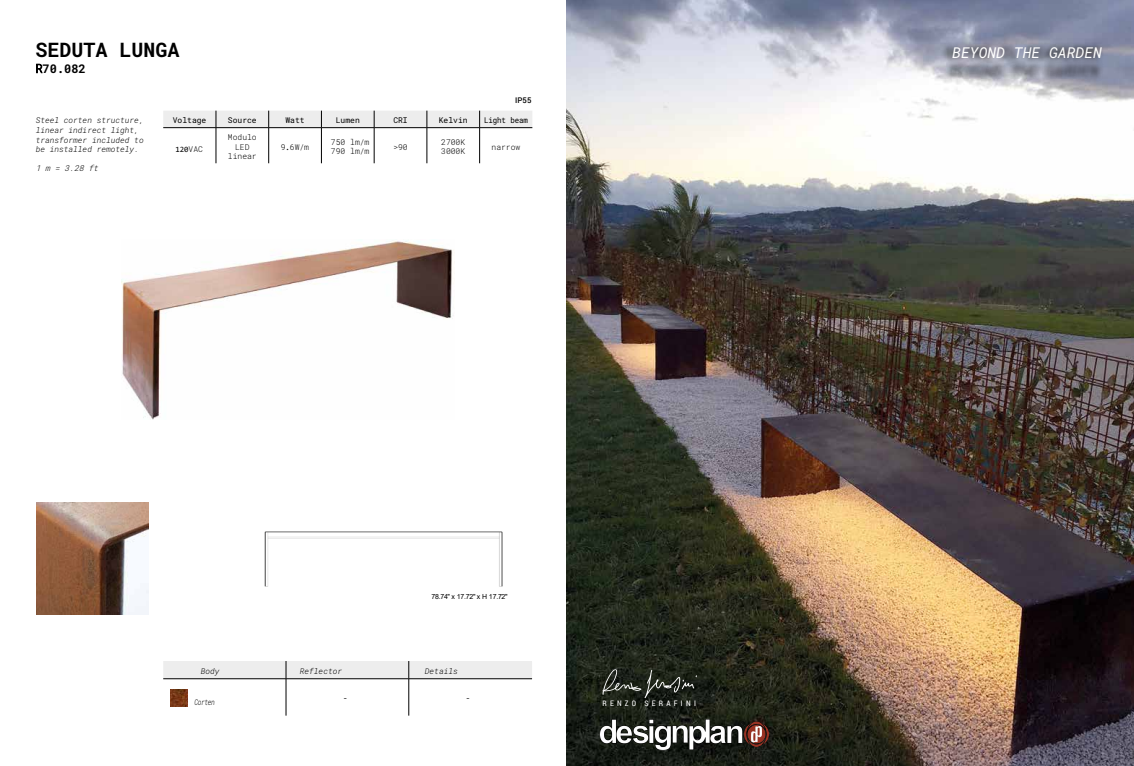
<style>
.page{position:relative;width:1134px;height:766px;background:#fff}
.page>*{position:absolute;margin:0;border:0;box-sizing:border-box;transform-origin:0 0}
.t1{font:700 20px "Roboto Mono";color:#000}
.t2{font:italic 15px "Roboto Mono";color:#fff}
.t3{font:700 12px "Roboto Mono";color:#000}
.t4{font:italic 300 8px/9.6px "Roboto Mono";color:#000}
.t5{font:300 8px/9.6px "Roboto Mono";color:#000}
.t6{font:8px "Roboto Mono";color:#000}
.t7{font:8px "Roboto Mono";color:#000;scale:.93 1}
.t8{font:italic 300 8px "Roboto Mono";color:#000}
.t9{font:8px "Consolas";color:#000}
.t10{font:italic 300 8px "Roboto Mono";color:#000;scale:.8 1}
.t11{font:500 7.8px "Roboto";color:#000}
.t12{font:7.6px "Roboto Condensed";letter-spacing:.43em;color:#fff}
.t13{font:7px "Arial";letter-spacing:-.04em;color:#000}
.s1{font-weight:300}
.s2{font-family:"Roboto Mono";font-weight:300}
.s3{font-family:"Consolas";font-weight:400}
</style>
<div class="page">
<div style="left:163px;top:111px;width:369px;height:16px;background:#ededed"></div>
<hr style="left:163px;top:127px;width:53px;height:1px;background:#000">
<hr style="left:216px;top:127px;width:53px;height:1px;background:#000">
<hr style="left:216px;top:128px;width:1px;height:35px;background:#000">
<hr style="left:269px;top:127px;width:52px;height:1px;background:#000">
<hr style="left:269px;top:128px;width:1px;height:35px;background:#000">
<hr style="left:321px;top:127px;width:53px;height:1px;background:#000">
<hr style="left:321px;top:128px;width:1px;height:35px;background:#000">
<hr style="left:374px;top:127px;width:53px;height:1px;background:#000">
<hr style="left:374px;top:128px;width:1px;height:35px;background:#000">
<hr style="left:427px;top:127px;width:53px;height:1px;background:#000">
<hr style="left:427px;top:128px;width:1px;height:35px;background:#000">
<hr style="left:480px;top:127px;width:52px;height:1px;background:#000">
<hr style="left:479px;top:128px;width:1px;height:35px;background:#000">
<img style="left:567px;top:0;width:567px;height:765px">
<svg style="left:602px;top:669px;width:95px;height:29px;background:#31362d"></svg>
<img style="left:36px;top:502px;width:113px;height:112px">
<img style="left:264px;top:531px;width:239px;height:56px">
<img style="left:122px;top:240px;width:332px;height:179px">
<div style="left:940px;top:41px;width:164px;height:41px;background:#000;opacity:.75"></div>
<div style="left:163px;top:661px;width:369px;height:17px;background:#ededed"></div>
<hr style="left:163px;top:678px;width:123px;height:1px;background:#000">
<hr style="left:286px;top:678px;width:123px;height:1px;background:#000">
<hr style="left:286px;top:678px;width:1px;height:37px;background:#000">
<hr style="left:409px;top:678px;width:123px;height:1px;background:#000">
<hr style="left:409px;top:678px;width:1px;height:37px;background:#000">
<img style="left:170px;top:689px;width:17px;height:17px">
<img style="left:599px;top:718px;width:169px;height:32px">
<h1 class="t1" style="left:36px;top:36px;width:146px">SEDUTA LUNGA</h1>
<h3 class="t3" style="left:35px;top:60px;width:52px"><span class="s1">R</span>70.082</h3>
<p class="t11" style="left:515px;top:95px;width:18px">IP55</p>
<p class="t4" style="left:36px;top:115px;width:110px">Steel corten structure, linear indirect light, transformer included to be installed remotely.</p>
<p class="t8" style="left:36px;top:163px;width:67px">1 m = 3.28 ft</p>
<p class="t6" style="left:173px;top:115px;width:35px">Voltage</p>
<p class="t6" style="left:228px;top:115px;width:30px">Source</p>
<p class="t6" style="left:285px;top:115px;width:21px">Watt</p>
<p class="t6" style="left:336px;top:115px;width:25px">Lumen</p>
<p class="t6" style="left:393px;top:115px;width:16px">CRI</p>
<p class="t6" style="left:439px;top:115px;width:30px">Kelvin</p>
<p class="t7" style="left:484px;top:115px;width:49px">Light beam</p>
<p class="t9" style="left:175px;top:144px;width:29px">120<span class="s2">VAC</span></p>
<p class="t5" style="left:228px;top:132px;width:30px;text-align:center">Modulo<br>LED linear</p>
<p class="t5" style="left:281px;top:142px;width:30px">9<span class="s3">.</span>6W/m</p>
<p class="t5" style="left:331px;top:137px;width:40px">750 lm/m<br>790 lm/m</p>
<p class="t5" style="left:393px;top:142px;width:16px">&gt;90</p>
<p class="t5" style="left:441px;top:137px;width:25px">2700K<br>3000K</p>
<p class="t5" style="left:492px;top:142px;width:30px">narrow</p>
<p class="t13" style="left:431px;top:591px;width:78px">78.74" x 17.72" x H 17.72"</p>
<p class="t4" style="left:201px;top:666px;width:20px">Body</p>
<p class="t4" style="left:300px;top:666px;width:44px">Reflector</p>
<p class="t4" style="left:425px;top:666px;width:34px">Details</p>
<p class="t10" style="left:194px;top:696px;width:27px">Corten</p>
<p class="t12" style="left:602px;top:697px;width:95px">RENZO SERAFINI</p>
<h2 class="t2" style="left:952px;top:43px;width:151px">BEYOND THE GARDEN</h2>
</div>
